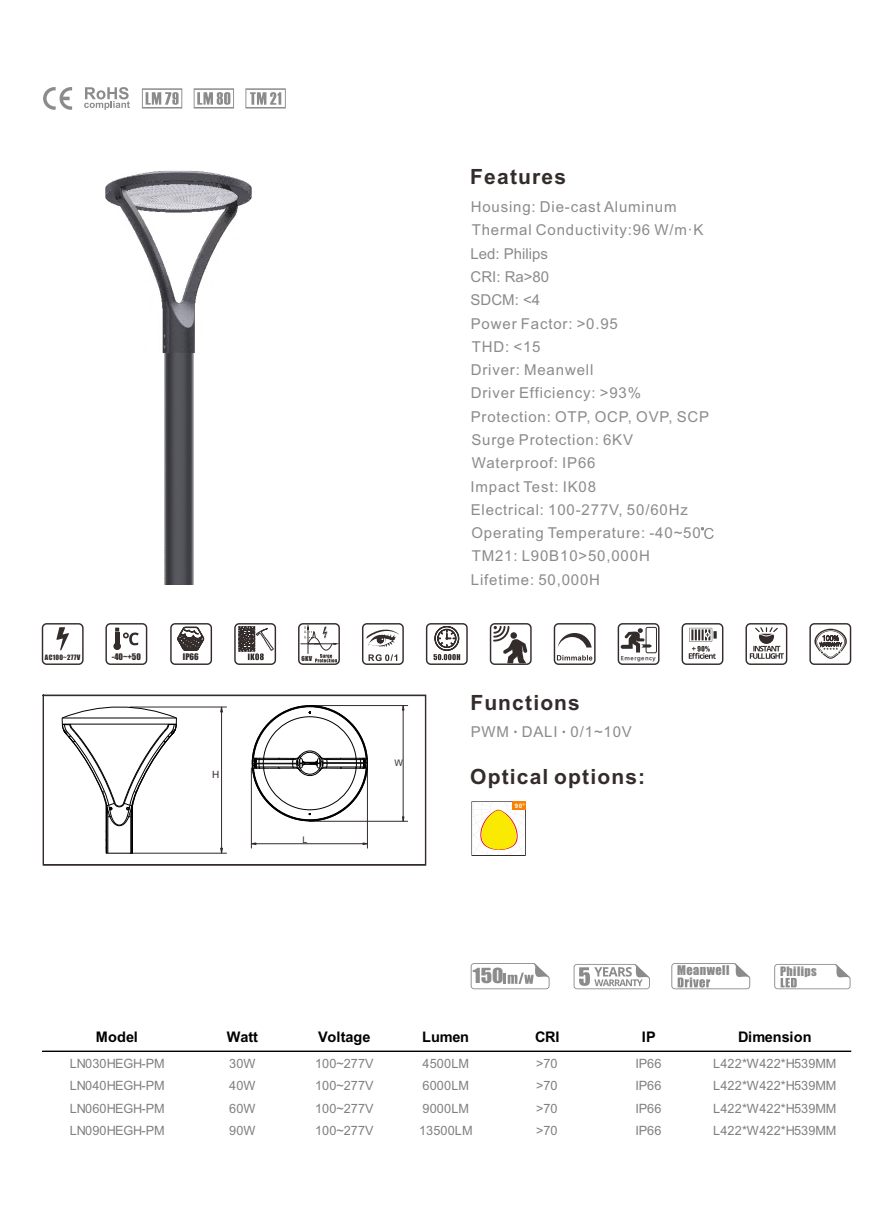
<style>
.page{position:relative;width:893px;height:1212px;background:#fff}
.page>*{position:absolute;margin:0;border:0;box-sizing:border-box;transform-origin:0 0}
.t1{font:700 21px "Arial";letter-spacing:.055em;color:#332c2b}
.t2{font:19.2px "Impact";color:#8b8b8c;scale:1.11 1}
.t3{font:15px/23.2px "Arial";letter-spacing:.055em;color:#8b8b8c}
.t4{font:700 14.7px "Arial";color:#000}
.t5{font:12.75px "Arial";letter-spacing:.01em;color:#808080}
.t6{font:12.3px "Impact";letter-spacing:.035em;color:#8b8b8c}
.t7{font:12px "Impact";letter-spacing:.035em;color:#8b8b8c}
.t8{font:10.05px "Arial";color:#332c2b}
.t9{font:9.15px "Arial";color:#332c2b}
.t10{font:8.4px "Impact";color:#332c2b}
.t11{font:6.75px "Impact";letter-spacing:.035em;color:#332c2b}
.t12{font:6.45px "Impact";color:#332c2b}
.t13{font:700 6.15px "Deng Xian";letter-spacing:.075em;color:#332c2b}
.t14{font:700 6.15px "Arial";color:#fefefe}
</style>
<div class="page">
<div style="left:745px;top:623px;width:42px;height:42px;border:1px solid #332c2b;border-radius:4px"></div>
<svg style="left:750px;top:627px;width:34px;height:32px"></svg>
<div style="left:809px;top:623px;width:42px;height:42px;border:1px solid #332c2b;border-radius:4px"></div>
<svg style="left:814px;top:629px;width:33px;height:30px"></svg>
<svg style="left:433px;top:626px;width:27px;height:34px"></svg>
<div style="left:426px;top:623px;width:42px;height:42px;border:1px solid #332c2b;border-radius:4px"></div>
<div style="left:682px;top:623px;width:41px;height:42px;border:1px solid #332c2b;border-radius:4px"></div>
<svg style="left:689px;top:628px;width:28px;height:31px"></svg>
<div style="left:362px;top:623px;width:42px;height:42px;border:1px solid #332c2b;border-radius:4px"></div>
<svg style="left:369px;top:654px;width:28px;height:7px"></svg>
<svg style="left:366px;top:629px;width:33px;height:18px"></svg>
<svg style="left:493px;top:626px;width:34px;height:37px"></svg>
<div style="left:490px;top:623px;width:42px;height:42px;border:1px solid #332c2b;border-radius:4px"></div>
<svg style="left:557px;top:655px;width:35px;height:5px"></svg>
<svg style="left:558px;top:633px;width:34px;height:14px"></svg>
<div style="left:554px;top:623px;width:42px;height:42px;border:1px solid #332c2b;border-radius:4px"></div>
<div style="left:618px;top:623px;width:41px;height:42px;border:1px solid #332c2b;border-radius:4px"></div>
<div style="left:646px;top:627px;width:11px;height:26px;border:1px solid #332c2b;border-radius:2px"></div>
<svg style="left:621px;top:628px;width:31px;height:24px"></svg>
<svg style="left:574px;top:964px;width:76px;height:25px"></svg>
<svg style="left:774px;top:964px;width:76px;height:25px"></svg>
<svg style="left:471px;top:963px;width:79px;height:26px"></svg>
<svg style="left:701px;top:527px;width:13px;height:12px"></svg>
<div style="left:105px;top:623px;width:42px;height:42px;border:1px solid #332c2b;border-radius:4px"></div>
<div style="left:113px;top:642px;width:8px;height:8px;background:#332c2b;border-radius:50%"></div>
<svg style="left:115px;top:628px;width:24px;height:17px"></svg>
<svg style="left:84px;top:87px;width:46px;height:23px"></svg>
<svg style="left:43px;top:87px;width:29px;height:23px"></svg>
<svg style="left:194px;top:88px;width:40px;height:21px"></svg>
<svg style="left:142px;top:88px;width:40px;height:21px"></svg>
<svg style="left:245px;top:88px;width:41px;height:21px"></svg>
<svg style="left:671px;top:963px;width:79px;height:26px"></svg>
<hr style="left:301px;top:643px;width:33px;height:1px;background:#332c2b">
<div style="left:298px;top:623px;width:42px;height:42px;border:1px solid #332c2b;border-radius:4px"></div>
<svg style="left:304px;top:626px;width:33px;height:36px"></svg>
<svg style="left:56px;top:627px;width:13px;height:23px"></svg>
<div style="left:42px;top:623px;width:42px;height:42px;border:1px solid #332c2b;border-radius:4px"></div>
<div style="left:234px;top:623px;width:42px;height:42px;border:1px solid #332c2b;border-radius:4px"></div>
<svg style="left:239px;top:624px;width:35px;height:36px"></svg>
<svg style="left:43px;top:695px;width:383px;height:170px"></svg>
<svg style="left:62px;top:703px;width:115px;height:151px"></svg>
<img style="left:164px;top:353px;width:30px;height:231px">
<img style="left:105px;top:170px;width:147px;height:183px">
<svg style="left:471px;top:801px;width:55px;height:55px"></svg>
<hr style="left:43px;top:1051px;width:808px;height:1px;background:#000">
<svg style="left:252px;top:703px;width:116px;height:119px"></svg>
<div style="left:170px;top:623px;width:42px;height:42px;border:1px solid #332c2b;border-radius:4px"></div>
<svg style="left:177px;top:627px;width:27px;height:24px"></svg>
<h1 class="t1" style="left:470px;top:169px;width:97px">Features</h1>
<p class="t3" style="left:470px;top:197px;width:240px">Housing: Die-cast Aluminum<br>Thermal Conductivity:96 W/m·K<br>Led: Philips<br>CRI: Ra&gt;80<br>SDCM: &lt;4<br>Power Factor: &gt;0.95<br>THD: &lt;15<br>Driver: Meanwell<br>Driver Efficiency: &gt;93%<br>Protection: OTP, OCP, OVP, SCP<br>Surge Protection: 6KV<br>Waterproof: IP66<br>Impact Test: IK08<br>Electrical: 100-277V, 50/60Hz<br>Operating Temperature: -40~50<br>TM21: L90B10&gt;50,000H<br>Lifetime: 50,000H</p>
<p class="t10" style="left:183px;top:653px;width:17px">IP66</p>
<p class="t10" style="left:112px;top:653px;width:31px">-40~+50</p>
<p class="t11" style="left:45px;top:655px;width:37px">AC100~277V</p>
<p class="t12" style="left:302px;top:656px;width:12px">6KV</p>
<p class="t13" style="left:621px;top:655px;width:36px">Emergency</p>
<h1 class="t1" style="left:470px;top:695px;width:111px">Functions</h1>
<p class="t3" style="left:471px;top:721px;width:163px">PWM DALI 0/1~10V</p>
<p class="t8" style="left:212px;top:770px;width:9px">H</p>
<p class="t9" style="left:394px;top:760px;width:10px">W</p>
<h1 class="t1" style="left:470px;top:768px;width:176px">Optical options:</h1>
<p class="t14" style="left:515px;top:803px;width:12px">90°</p>
<p class="t9" style="left:302px;top:836px;width:7px">L</p>
<p class="t2" style="left:473px;top:968px;width:29px">150</p>
<p class="t6" style="left:677px;top:965px;width:54px">Meanwell</p>
<p class="t7" style="left:780px;top:966px;width:38px">Philips</p>
<p class="t4" style="left:96px;top:1031px;width:44px">Model</p>
<p class="t4" style="left:227px;top:1031px;width:33px">Watt</p>
<p class="t4" style="left:318px;top:1031px;width:54px">Voltage</p>
<p class="t4" style="left:422px;top:1031px;width:49px">Lumen</p>
<p class="t4" style="left:535px;top:1031px;width:26px">CRI</p>
<p class="t4" style="left:642px;top:1031px;width:15px">IP</p>
<p class="t4" style="left:738px;top:1031px;width:75px">Dimension</p>
<p class="t5" style="left:70px;top:1058px;width:96px">LN030HEGH-PM</p>
<p class="t5" style="left:229px;top:1058px;width:28px">30W</p>
<p class="t5" style="left:315px;top:1058px;width:60px">100~277V</p>
<p class="t5" style="left:423px;top:1058px;width:48px">4500LM</p>
<p class="t5" style="left:536px;top:1058px;width:23px">&gt;70</p>
<p class="t5" style="left:635px;top:1058px;width:28px">IP66</p>
<p class="t5" style="left:713px;top:1058px;width:125px">L422*W422*H539MM</p>
<p class="t5" style="left:70px;top:1081px;width:96px">LN040HEGH-PM</p>
<p class="t5" style="left:229px;top:1081px;width:28px">40W</p>
<p class="t5" style="left:315px;top:1081px;width:60px">100~277V</p>
<p class="t5" style="left:423px;top:1081px;width:48px">6000LM</p>
<p class="t5" style="left:536px;top:1081px;width:23px">&gt;70</p>
<p class="t5" style="left:635px;top:1081px;width:28px">IP66</p>
<p class="t5" style="left:713px;top:1081px;width:125px">L422*W422*H539MM</p>
<p class="t5" style="left:70px;top:1103px;width:96px">LN060HEGH-PM</p>
<p class="t5" style="left:229px;top:1103px;width:28px">60W</p>
<p class="t5" style="left:315px;top:1103px;width:60px">100~277V</p>
<p class="t5" style="left:423px;top:1103px;width:48px">9000LM</p>
<p class="t5" style="left:536px;top:1103px;width:23px">&gt;70</p>
<p class="t5" style="left:635px;top:1103px;width:28px">IP66</p>
<p class="t5" style="left:713px;top:1103px;width:125px">L422*W422*H539MM</p>
<p class="t5" style="left:70px;top:1126px;width:96px">LN090HEGH-PM</p>
<p class="t5" style="left:229px;top:1126px;width:28px">90W</p>
<p class="t5" style="left:315px;top:1126px;width:60px">100~277V</p>
<p class="t5" style="left:419px;top:1126px;width:55px">13500LM</p>
<p class="t5" style="left:536px;top:1126px;width:23px">&gt;70</p>
<p class="t5" style="left:635px;top:1126px;width:28px">IP66</p>
<p class="t5" style="left:713px;top:1126px;width:125px">L422*W422*H539MM</p>
</div>
